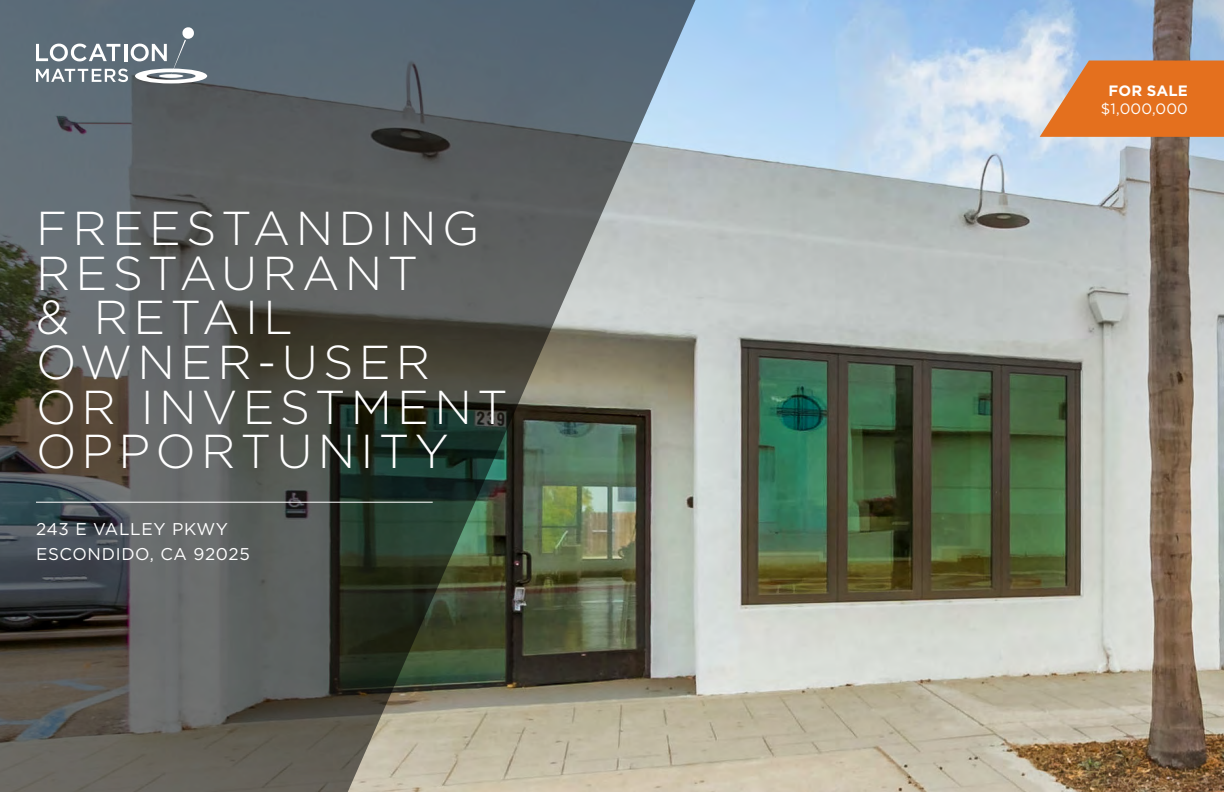
<style>
.page{position:relative;width:1224px;height:792px;background:#fff}
.page>*{position:absolute;margin:0;border:0;box-sizing:border-box;transform-origin:0 0}
.t1{font:300 47.6px/44.6px "Gotham";letter-spacing:.11em;color:#fff}
.t2{font:17px "Gotham";letter-spacing:.04em;color:#fff}
.Heading_1{font:15px "Gotham";letter-spacing:.01em;color:#fff}
.Heading_1-2{font:700 15px "Gotham";letter-spacing:.01em;color:#fff}
</style>
<div class="page">
<img style="left:696px;top:0;width:528px;height:792px">
<img style="left:0;top:0;width:696px;height:792px">
<svg style="left:36px;top:26px;width:171px;height:57px"></svg>
<hr style="left:36px;top:502px;width:397px;height:1px;background:#fff">
<svg style="left:1040px;top:61px;width:184px;height:76px;background:#e17e39"></svg>
<p class="t1" style="left:36px;top:205px;width:474px">FREESTANDING<br>RESTAURANT<br>&amp; RETAIL<br>OWNER-USER<br>OR INVESTMENT<br>OPPORTUNITY</p>
<p class="t2" style="left:36px;top:518px;width:193px">243 E VALLEY PKWY</p>
<p class="t2" style="left:36px;top:543px;width:215px">ESCONDIDO, CA 92025</p>
<p class="Heading_1-2" style="left:1108px;top:80px;width:81px">FOR SALE</p>
<p class="Heading_1" style="left:1101px;top:99px;width:89px">$1,000,000</p>
</div>
